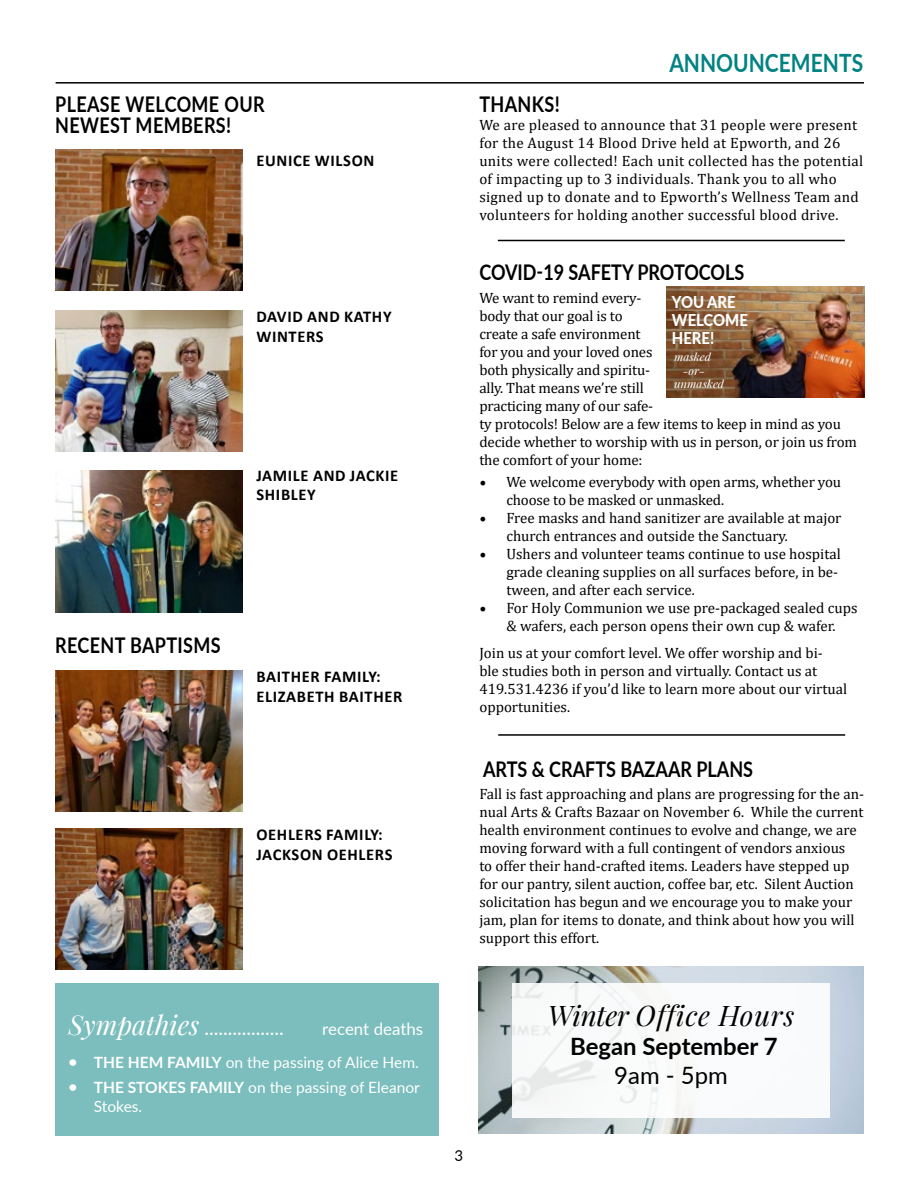
<style>
.page{position:relative;width:918px;height:1188px;background:#fff}
.page>*{position:absolute;margin:0;border:0;box-sizing:border-box;transform-origin:0 0}
.t1{font:italic 27.75px "Playfair Display";letter-spacing:.03em;color:#000}
.t2{font:700 25.2px "Lato";color:#008381;scale:.83 1}
.t3{font:700 23.85px "Lato";color:#000}
.t4{font:23.85px "Lato";color:#000}
.t5{font:700 21.6px/21.6px "Lato";letter-spacing:.005em;color:#000;scale:.83 1}
.t6{font:19.8px "Lato";color:#fff}
.t7{font:16.95px "Lato";color:#fff}
.t8{font:700 16.5px/19.8px "Calibri";letter-spacing:.04em;color:#000}
.t9{font:800 16.35px/17.9px "Lato";color:#fff;scale:.91 1}
.t10{font:15.6px/18.6px "Lato";color:#fff}
.t11{font:15px/18px "Cambria";color:#000}
.t12{font:15px/18px "Cambria";letter-spacing:.02em;color:#000}
.t13{font:15px "Lato";color:#000}
.t14{font:italic 10.95px "Playfair Display";color:#fff;scale:1.05 1}
.s1{font-family:"Playfair Display";font-style:italic;font-size:26.85px}
.s2{font-weight:700}
.s3{font-family:"Minion Pro";font-size:18px}
</style>
<div class="page">
<div style="left:55px;top:983px;width:383px;height:152px;background:#7bbebd"></div>
<hr style="left:56px;top:82px;width:808px;height:2px;background:#000">
<hr style="left:498px;top:240px;width:347px;height:1px;background:#000">
<hr style="left:498px;top:734px;width:347px;height:2px;background:#000">
<img style="left:479px;top:966px;width:384px;height:168px">
<div style="left:512px;top:983px;width:318px;height:134px;background:#fff"></div>
<img style="left:55px;top:149px;width:187px;height:142px">
<img style="left:55px;top:670px;width:187px;height:141px">
<img style="left:55px;top:311px;width:187px;height:140px">
<img style="left:55px;top:471px;width:187px;height:141px">
<img style="left:55px;top:828px;width:187px;height:141px">
<img style="left:667px;top:287px;width:198px;height:111px">
<h3 class="t5" style="left:55px;top:92px;width:254px">PLEASE WELCOME OUR<br>NEWEST MEMBERS!</h3>
<p class="t8" style="left:256px;top:151px;width:119px">EUNICE WILSON</p>
<p class="t8" style="left:256px;top:307px;width:137px">DAVID AND KATHY<br>WINTERS</p>
<p class="t8" style="left:256px;top:465px;width:143px">JAMILE AND JACKIE<br>SHIBLEY</p>
<h3 class="t5" style="left:55px;top:633px;width:201px">RECENT BAPTISMS</h3>
<p class="t8" style="left:256px;top:667px;width:147px">BAITHER FAMILY:<br>ELIZABETH BAITHER</p>
<p class="t8" style="left:256px;top:825px;width:138px">OEHLERS FAMILY:<br>JACKSON OEHLERS</p>
<h3 class="t6" style="left:68px;top:1014px;width:217px"><span class="s1">Sympathies</span> .................</h3>
<p class="t7" style="left:322px;top:1017px;width:103px">recent deaths</p>
<p class="t10" style="left:68px;top:1052px;width:352px"><span class="s2">• THE HEM FAMILY</span> on the passing of Alice Hem.</p>
<p class="t10" style="left:94px;top:1077px;width:328px;text-indent:-25px"><span class="s2">• THE STOKES FAMILY</span> on the passing of Eleanor<br>Stokes.</p>
<h2 class="t2" style="left:669px;top:44px;width:235px">ANNOUNCEMENTS</h2>
<h3 class="t5" style="left:479px;top:92px;width:98px">THANKS!</h3>
<p class="t12" style="left:479px;top:116px;width:385px">We are pleased to announce that 31 people were present for the August 14 Blood Drive held at Epworth, and 26 units were collected! Each unit collected has the potential of impacting up to 3 individuals. Thank you to all who signed up to donate and to Epworth’s Wellness Team and volunteers for holding another successful blood drive.</p>
<h3 class="t5" style="left:479px;top:261px;width:321px">COVID-19 SAFETY PROTOCOLS</h3>
<p class="t11" style="left:479px;top:289px;width:379px">We want to remind every-<br>body that our goal is to<br>create a safe environment<br>for you and your loved ones<br>both physically and spiritu-<br>ally. That means we’re still<br>practicing many of our safe-<br>ty protocols! Below are a few items to keep in mind as you decide whether to worship with us in person, or join us from the comfort of your home:</p>
<p class="t11" style="left:506px;top:473px;width:336px;text-indent:-27px"><span class="s3">•</span> We welcome everybody with open arms, whether you choose to be masked or unmasked.</p>
<p class="t11" style="left:506px;top:509px;width:337px;text-indent:-27px"><span class="s3">•</span> Free masks and hand sanitizer are available at major church entrances and outside the Sanctuary.</p>
<p class="t11" style="left:506px;top:545px;width:336px;text-indent:-27px"><span class="s3">•</span> Ushers and volunteer teams continue to use hospital grade cleaning supplies on all surfaces before, in be&shy;tween, and after each service.</p>
<p class="t11" style="left:479px;top:599px;width:380px;text-align:center"><span class="s3">•</span> For Holy Communion we use pre-packaged sealed cups &amp; wafers, each person opens their own cup &amp; wafer.</p>
<p class="t11" style="left:479px;top:644px;width:369px">Join us at your comfort level. We offer worship and bi-<br>ble studies both in person and virtually. Contact us at 419.531.4236 if you’d like to learn more about our virtual opportunities.</p>
<p class="t9" style="left:672px;top:292px;width:85px">YOU ARE<br>WELCOME<br>HERE!</p>
<p class="t14" style="left:674px;top:348px;width:37px">masked</p>
<p class="t14" style="left:683px;top:362px;width:23px">-or-</p>
<p class="t14" style="left:674px;top:376px;width:49px">unmasked</p>
<h3 class="t5" style="left:483px;top:757px;width:327px">ARTS &amp; CRAFTS BAZAAR PLANS</h3>
<p class="t11" style="left:479px;top:785px;width:386px">Fall is fast approaching and plans are progressing for the an&shy;nual Arts &amp; Crafts Bazaar on November 6. While the current health environment continues to evolve and change, we are moving forward with a full contingent of vendors anxious<br>to offer their hand-crafted items. Leaders have stepped up for our pantry, silent auction, coffee bar, etc. Silent Auction solicitation has begun and we encourage you to make your jam, plan for items to donate, and think about how you will support this effort.</p>
<h1 class="t1" style="left:548px;top:994px;width:248px">Winter Office Hours</h1>
<h3 class="t3" style="left:570px;top:1029px;width:209px">Began September 7</h3>
<h3 class="t4" style="left:614px;top:1058px;width:115px">9am - 5pm</h3>
<p class="t13" style="left:455px;top:1145px;width:10px">3</p>
</div>
